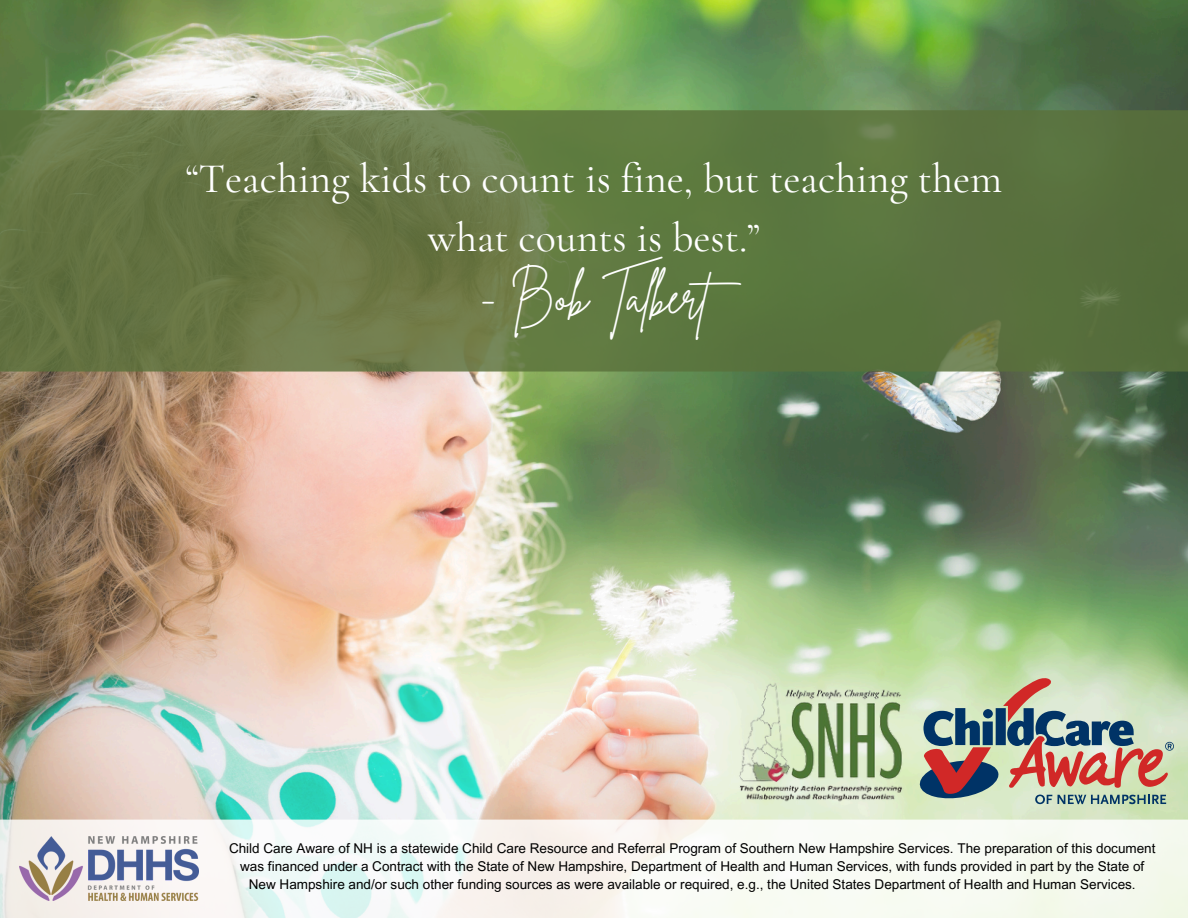
<style>
.page{position:relative;width:1188px;height:918px;background:#fff}
.page>*{position:absolute;margin:0;border:0;box-sizing:border-box;transform-origin:0 0}
.t1{font:46.5px "Brittany Signature";color:#fff}
.t2{font:42px/58.5px "Cormorant Garamond";color:#fff;text-align:center}
.t3{font:13.5px/18px "Arial MT Pro";color:#000;text-align:center}
</style>
<div class="page">
<img style="left:0;top:0;width:1188px;height:820px">
<svg style="left:0;top:110px;width:1188px;height:262px;background:#617642"></svg>
<svg style="left:0;top:820px;width:1188px;height:98px;fill:#f8f9f3"></svg>
<img style="left:20px;top:837px;width:179px;height:64px">
<img style="left:737px;top:678px;width:167px;height:131px">
<svg style="left:920px;top:678px;width:254px;height:126px;background:#aba599"></svg>
<h1 class="t2" style="left:186px;top:150px;width:818px">“Teaching kids to count is fine, but teaching them what counts is best.”</h1>
<h1 class="t1" style="left:480px;top:267px;width:275px">- Bob Talbert</h1>
<p class="t3" style="left:229px;top:841px;width:928px">Child Care Aware of NH is a statewide Child Care Resource and Referral Program of Southern New Hampshire Services. The preparation of this document was financed under a Contract with the State of New Hampshire, Department of Health and Human Services, with funds provided in part by the State of<br>New Hampshire and/or such other funding sources as were available or required, e.g., the United States Department of Health and Human Services.</p>
</div>
